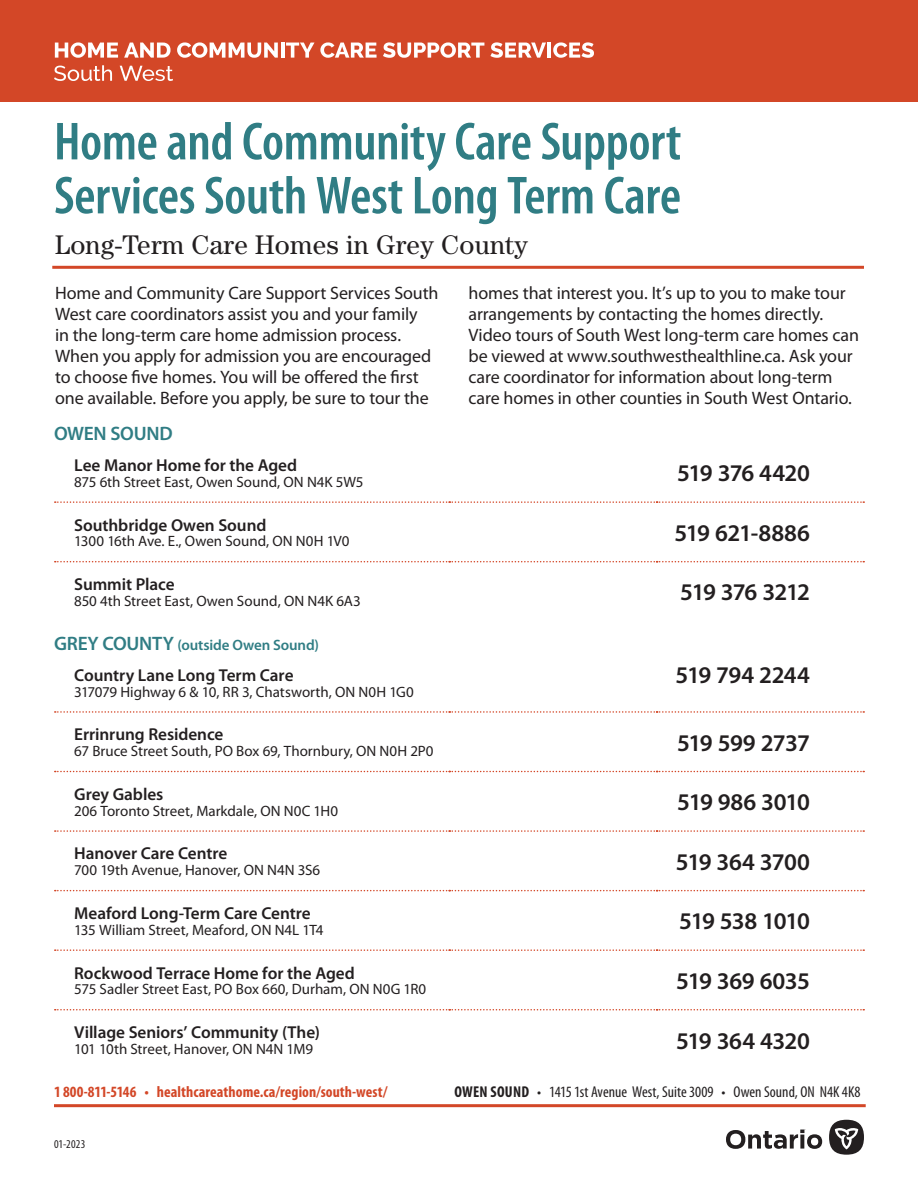
<style>
.page{position:relative;width:918px;height:1188px;background:#fff}
.page>*{position:absolute;margin:0;border:0;box-sizing:border-box;transform-origin:0 0}
.t1{font:600 condensed 54px/54px "Myriad Pro";letter-spacing:-.005em;color:#307d84}
.Dek{font:27px "Century Std";letter-spacing:.01em;color:#231f20}
.Tabel_Phone{font:600 24px "Myriad Pro";letter-spacing:-.035em;color:#231f20}
.Tabel_Phone-2{font:600 24px "Myriad Pro";letter-spacing:-.055em;color:#231f20}
.Head{font:600 19.5px "Myriad Pro";letter-spacing:-.015em;color:#307d84}
.Body{font:18px/21px "Myriad Pro";letter-spacing:-.005em;color:#231f20}
.Tabel_Title{font:600 17.25px "Myriad Pro";letter-spacing:-.005em;color:#231f20}
.Body-2{font:condensed 15.75px "Myriad Pro";color:#231f20}
.Body-3{font:700 condensed 15.75px "Myriad Pro";letter-spacing:.005em;color:#d34727}
.Tabel_Body{font:15px "Myriad Pro";color:#231f20}
.Head-2{font:600 15px "Myriad Pro";letter-spacing:-.005em;color:#307d84}
.t2{font:condensed 12px "Myriad Pro";letter-spacing:.01em;color:#231f20}
.s1{font-size:19.5px}
.s2{font-weight:700}
</style>
<div class="page">
<svg style="left:55px;top:501px;width:809px;height:2px"></svg>
<svg style="left:55px;top:561px;width:809px;height:1px"></svg>
<svg style="left:55px;top:711px;width:809px;height:2px"></svg>
<svg style="left:55px;top:771px;width:809px;height:1px"></svg>
<svg style="left:55px;top:830px;width:809px;height:2px"></svg>
<svg style="left:55px;top:1009px;width:809px;height:1px"></svg>
<svg style="left:55px;top:949px;width:809px;height:2px"></svg>
<svg style="left:55px;top:890px;width:809px;height:1px"></svg>
<hr style="left:52px;top:266px;width:812px;height:3px;background:#d34727">
<svg style="left:726px;top:1130px;width:96px;height:19px"></svg>
<div style="left:829px;top:1120px;width:35px;height:35px;background:#231f20;border-radius:50%"></div>
<svg style="left:835px;top:1128px;width:23px;height:21px"></svg>
<hr style="left:54px;top:1104px;width:812px;height:3px;background:#d34727">
<div style="left:0;top:0;width:918px;height:101px;background:#d34727"></div>
<svg style="left:55px;top:42px;width:63px;height:16px"></svg>
<svg style="left:124px;top:43px;width:47px;height:15px"></svg>
<svg style="left:177px;top:42px;width:101px;height:16px"></svg>
<hr style="left:281px;top:43px;width:4px;height:15px;background:#fff">
<svg style="left:286px;top:42px;width:91px;height:16px"></svg>
<svg style="left:383px;top:42px;width:101px;height:16px"></svg>
<svg style="left:490px;top:42px;width:56px;height:16px"></svg>
<hr style="left:547px;top:43px;width:4px;height:15px;background:#fff">
<svg style="left:553px;top:42px;width:41px;height:16px"></svg>
<svg style="left:54px;top:65px;width:58px;height:16px"></svg>
<svg style="left:120px;top:66px;width:53px;height:15px"></svg>
<p class="t1" style="left:54px;top:114px;width:629px">Home and Community Care Support<br>Services South West Long Term Care</p>
<p class="Dek" style="left:55px;top:229px;width:475px">Long-Term Care Homes in Grey County</p>
<p class="Body" style="left:55px;top:282px;width:385px">Home and Community Care Support Services South West care coordinators assist you and your family<br>in the long-term care home admission process.<br>When you apply for admission you are encouraged to choose five homes. You will be offered the first one available. Before you apply, be sure to tour the</p>
<p class="Body" style="left:469px;top:282px;width:392px">homes that interest you. It’s up to you to make tour arrangements by contacting the homes directly.<br>Video tours of South West long-term care homes can be viewed at www.southwesthealthline.ca. Ask your care coordinator for information about long-term care homes in other counties in South West Ontario.</p>
<p class="Head" style="left:54px;top:421px;width:120px">OWEN SOUND</p>
<p class="Tabel_Title" style="left:74px;top:454px;width:225px">Lee Manor Home for the Aged</p>
<p class="Tabel_Body" style="left:74px;top:472px;width:291px">875 6th Street East, Owen Sound, ON N4K 5W5</p>
<p class="Tabel_Title" style="left:74px;top:514px;width:194px">Southbridge Owen Sound</p>
<p class="Tabel_Body" style="left:74px;top:532px;width:277px">1300 16th Ave. E., Owen Sound, ON N0H 1V0</p>
<p class="Tabel_Title" style="left:74px;top:573px;width:102px">Summit Place</p>
<p class="Tabel_Body" style="left:74px;top:592px;width:288px">850 4th Street East, Owen Sound, ON N4K 6A3</p>
<p class="Head-2" style="left:54px;top:635px;width:267px"><span class="s1">GREY COUNTY</span> (outside Owen Sound)</p>
<p class="Tabel_Title" style="left:74px;top:664px;width:221px">Country Lane Long Term Care</p>
<p class="Tabel_Body" style="left:74px;top:682px;width:341px">317079 Highway 6 &amp; 10, RR 3, Chatsworth, ON N0H 1G0</p>
<p class="Tabel_Title" style="left:74px;top:724px;width:151px">Errinrung Residence</p>
<p class="Tabel_Body" style="left:74px;top:742px;width:361px">67 Bruce Street South, PO Box 69, Thornbury, ON N0H 2P0</p>
<p class="Tabel_Title" style="left:74px;top:783px;width:91px">Grey Gables</p>
<p class="Tabel_Body" style="left:74px;top:801px;width:265px">206 Toronto Street, Markdale, ON N0C 1H0</p>
<p class="Tabel_Title" style="left:74px;top:843px;width:155px">Hanover Care Centre</p>
<p class="Tabel_Body" style="left:74px;top:861px;width:248px">700 19th Avenue, Hanover, ON N4N 3S6</p>
<p class="Tabel_Title" style="left:74px;top:902px;width:238px">Meaford Long-Term Care Centre</p>
<p class="Tabel_Body" style="left:74px;top:920px;width:251px">135 William Street, Meaford, ON N4L 1T4</p>
<p class="Tabel_Title" style="left:74px;top:962px;width:282px">Rockwood Terrace Home for the Aged</p>
<p class="Tabel_Body" style="left:74px;top:980px;width:354px">575 Sadler Street East, PO Box 660, Durham, ON N0G 1R0</p>
<p class="Tabel_Title" style="left:74px;top:1021px;width:247px">Village Seniors’ Community (The)</p>
<p class="Tabel_Body" style="left:74px;top:1040px;width:240px">101 10th Street, Hanover, ON N4N 1M9</p>
<p class="Body-3" style="left:54px;top:1081px;width:335px">1 800-811-5146 • healthcareathome.ca/region/south-west/</p>
<p class="t2" style="left:54px;top:1137px;width:33px">01-2023</p>
<p class="Tabel_Phone" style="left:677px;top:458px;width:134px">519 376 4420</p>
<p class="Tabel_Phone" style="left:674px;top:518px;width:137px">519 621-8886</p>
<p class="Tabel_Phone-2" style="left:680px;top:577px;width:131px">519 376 3212</p>
<p class="Tabel_Phone" style="left:675px;top:660px;width:136px">519 794 2244</p>
<p class="Tabel_Phone" style="left:677px;top:727px;width:134px">519 599 2737</p>
<p class="Tabel_Phone" style="left:677px;top:787px;width:134px">519 986 3010</p>
<p class="Tabel_Phone" style="left:676px;top:847px;width:136px">519 364 3700</p>
<p class="Tabel_Phone-2" style="left:679px;top:906px;width:132px">519 538 1010</p>
<p class="Tabel_Phone" style="left:676px;top:966px;width:135px">519 369 6035</p>
<p class="Tabel_Phone" style="left:676px;top:1025px;width:135px">519 364 4320</p>
<p class="Body-2" style="left:454px;top:1083px;width:408px"><span class="s2">OWEN SOUND</span> • 1415 1st Avenue West, Suite 3009 • Owen Sound, ON N4K 4K8</p>
</div>
